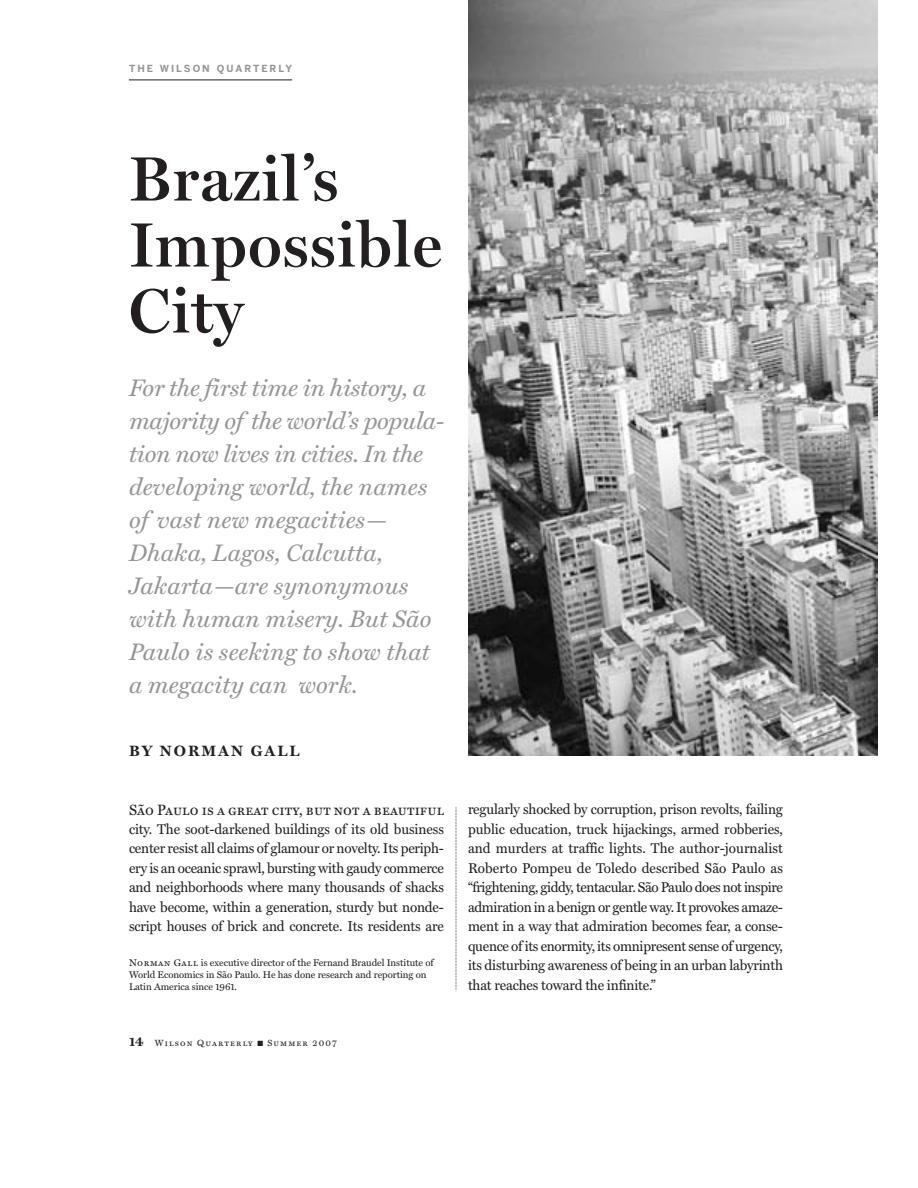
<style>
.page{position:relative;width:918px;height:1188px;background:#fff}
.page>*{position:absolute;margin:0;border:0;box-sizing:border-box;transform-origin:0 0}
.t1{font:600 63px/66px "Miller Display";letter-spacing:.025em;color:#231f20}
.t2{font:italic 24px/33px "Miller Text";letter-spacing:.005em;color:#939598}
.t3{font:15px "Miller Text Roman SC";letter-spacing:.01em;color:#231f20;scale:.96 1}
.t4{font:700 15px "Miller Text";letter-spacing:.13em;color:#231f20}
.t5{font:14.25px/19.5px "Miller Text";letter-spacing:-.01em;color:#231f20;text-align:justify;scale:.96 1}
.t6{font:9.75px/12px "Miller Text";letter-spacing:-.005em;color:#231f20}
.t7{font:700 9.75px "Benton Sans";letter-spacing:.21em;color:#939598}
.t8{font:9px "Miller Text Roman SC";letter-spacing:.125em;color:#231f20}
.s1{font-family:"Miller Text Roman SC"}
.s2{font-family:"Miller Text";font-weight:700;font-size:13.5px}
</style>
<div class="page">
<hr style="left:129px;top:80px;width:163px;height:1px;background:#231f20">
<svg style="left:456px;top:807px;width:1px;height:184px"></svg>
<img style="left:468px;top:0;width:410px;height:756px">
<p class="t7" style="left:129px;top:65px;width:165px">THE WILSON QUARTERLY</p>
<h1 class="t1" style="left:129px;top:151px;width:314px">Brazil’s<br>Impossible<br>City</h1>
<p class="t2" style="left:129px;top:373px;width:317px">For the first time in history, a majority of the world’s popula&shy;tion now lives in cities. In the developing world, the names of vast new megacities—<br>Dhaka, Lagos, Calcutta,<br>Jakarta—are synonymous with human misery. But São<br>Paulo is seeking to show that a megacity can work.</p>
<p class="t4" style="left:129px;top:744px;width:172px">BY NORMAN GALL</p>
<p class="t3" style="left:129px;top:801px;width:330px">São Paulo is a great city, but not a beautiful</p>
<p class="t5" style="left:129px;top:820px;width:330px">city. The soot-darkened buildings of its old business center resist all claims of glamour or novelty. Its periph&shy;ery is an oceanic sprawl, bursting with gaudy commerce and neighborhoods where many thousands of shacks have become, within a generation, sturdy but nonde&shy;script houses of brick and concrete. Its residents are</p>
<p class="t6" style="left:129px;top:957px;width:306px"><span class="s1">Norman Gall</span> is executive director of the Fernand Braudel Institute of<br>World Economics in São Paulo. He has done research and reporting on<br>Latin America since 1961.</p>
<p class="t8" style="left:129px;top:1037px;width:209px"><span class="s2">14</span> Wilson Quarterly ■ Summer 2007</p>
<p class="t5" style="left:468px;top:801px;width:330px">regularly shocked by corruption, prison revolts, failing public education, truck hijackings, armed robberies, and murders at traffic lights. The author-journalist Roberto Pompeu de Toledo described São Paulo as “frightening, giddy, tentacular. São Paulo does not inspire admiration in a benign or gentle way. It provokes amaze&shy;ment in a way that admiration becomes fear, a conse&shy;quence of its enormity, its omnipresent sense of urgency, its disturbing awareness of being in an urban labyrinth that reaches toward the infinite.”</p>
</div>
